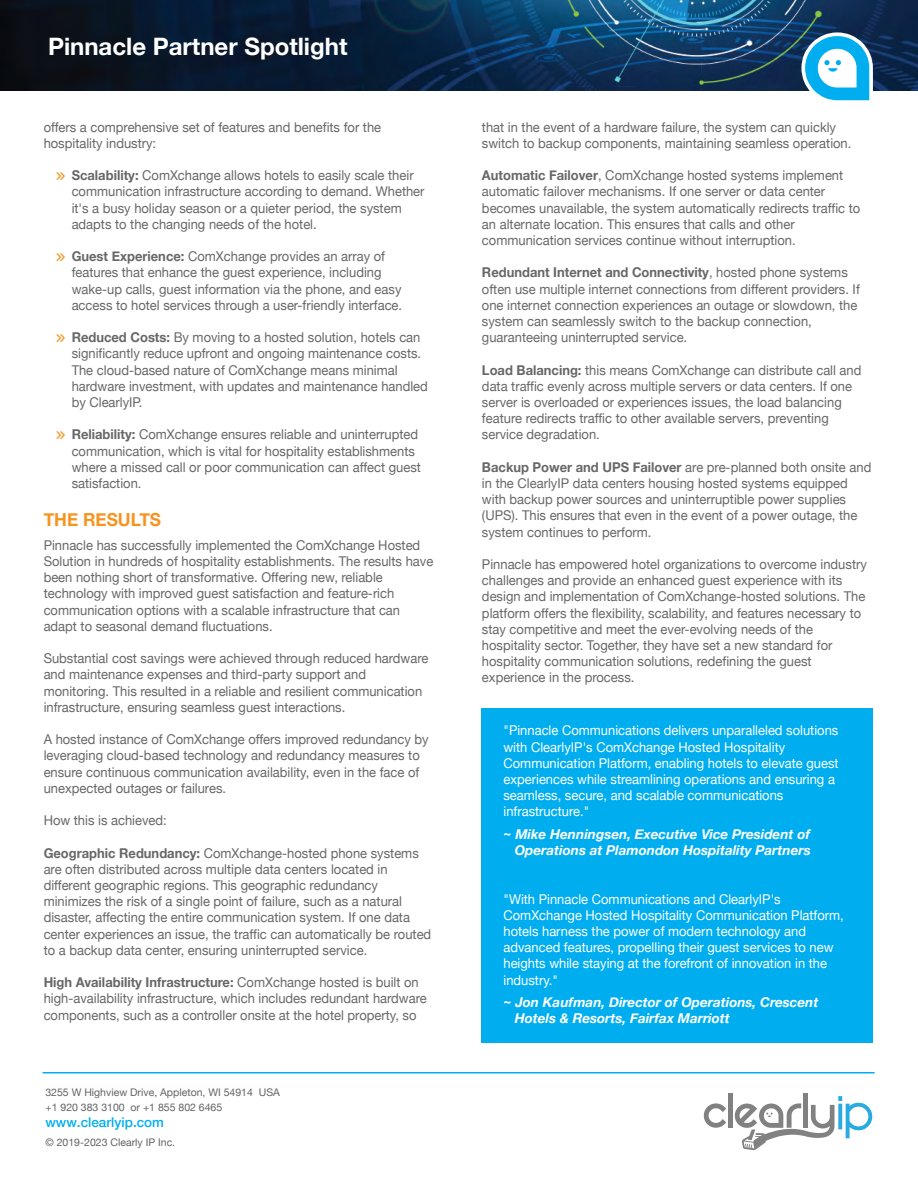
<style>
.page{position:relative;width:918px;height:1188px;background:#fff}
.page>*{position:absolute;margin:0;border:0;box-sizing:border-box;transform-origin:0 0}
.t1{font:700 24px "Helvetica Neue";color:#fff}
.t2{font:700 18px "Helvetica Neue";color:#f79420;scale:.96 1}
.t3{font:13.5px/16.2px "Helvetica Neue";color:#666767;scale:.96 1}
.t4{font:13.5px/16.2px "Helvetica Neue";color:#fff;scale:.96 1}
.t5{font:italic 700 13.5px/16.2px "Helvetica Neue";color:#fff;text-align:right}
.t6{font:500 13.5px "Helvetica Neue";color:#00aeef}
.t7{font:10.5px/15px "Helvetica Neue";color:#636265}
.s1{font-weight:700}
.s2{font-style:normal}
</style>
<div class="page">
<div style="left:482px;top:708px;width:391px;height:335px;background:#00aeef"></div>
<img style="left:0;top:0;width:918px;height:91px">
<svg style="left:796px;top:27px;width:81px;height:74px"></svg>
<svg style="left:703px;top:1093px;width:170px;height:58px"></svg>
<hr style="left:43px;top:1072px;width:832px;height:2px;background:#00aeef">
<h1 class="t1" style="left:48px;top:27px;width:301px">Pinnacle Partner Spotlight</h1>
<p class="t3" style="left:44px;top:120px;width:353px">offers a comprehensive set of features and benefits for the hospitality industry:</p>
<p class="t3" style="left:72px;top:168px;width:369px"><span class="s1">Scalability:</span> ComXchange allows hotels to easily scale their communication infrastructure according to demand. Whether it's a busy holiday season or a quieter period, the system adapts to the changing needs of the hotel.</p>
<p class="t3" style="left:72px;top:249px;width:346px"><span class="s1">Guest Experience:</span> ComXchange provides an array of features that enhance the guest experience, including wake-up calls, guest information via the phone, and easy access to hotel services through a user-friendly interface.</p>
<p class="t3" style="left:72px;top:330px;width:373px"><span class="s1">Reduced Costs:</span> By moving to a hosted solution, hotels can significantly reduce upfront and ongoing maintenance costs.<br>The cloud-based nature of ComXchange means minimal hardware investment, with updates and maintenance handled by ClearlyIP.</p>
<p class="t3" style="left:72px;top:427px;width:365px"><span class="s1">Reliability:</span> ComXchange ensures reliable and uninterrupted communication, which is vital for hospitality establishments where a missed call or poor communication can affect guest satisfaction.</p>
<h2 class="t2" style="left:44px;top:505px;width:124px">THE RESULTS</h2>
<p class="t3" style="left:44px;top:538px;width:407px">Pinnacle has successfully implemented the ComXchange Hosted Solution in hundreds of hospitality establishments. The results have been nothing short of transformative. Offering new, reliable technology with improved guest satisfaction and feature-rich communication options with a scalable infrastructure that can adapt to seasonal demand fluctuations.</p>
<p class="t3" style="left:44px;top:651px;width:402px">Substantial cost savings were achieved through reduced hardware and maintenance expenses and third-party support and monitoring. This resulted in a reliable and resilient communication infrastructure, ensuring seamless guest interactions.</p>
<p class="t3" style="left:44px;top:732px;width:403px">A hosted instance of ComXchange offers improved redundancy by leveraging cloud-based technology and redundancy measures to ensure continuous communication availability, even in the face of unexpected outages or failures.</p>
<p class="t3" style="left:44px;top:813px;width:130px">How this is achieved:</p>
<p class="t3" style="left:44px;top:846px;width:405px"><span class="s1">Geographic Redundancy:</span> ComXchange-hosted phone systems are often distributed across multiple data centers located in different geographic regions. This geographic redundancy minimizes the risk of a single point of failure, such as a natural disaster, affecting the entire communication system. If one data center experiences an issue, the traffic can automatically be routed to a backup data center, ensuring uninterrupted service.</p>
<p class="t3" style="left:44px;top:975px;width:401px"><span class="s1">High Availability Infrastructure:</span> ComXchange hosted is built on high-availability infrastructure, which includes redundant hardware components, such as a controller onsite at the hotel property, so</p>
<p class="t7" style="left:45px;top:1085px;width:236px">3255 W Highview Drive, Appleton, WI 54914 USA +1 920 383 3100 or +1 855 802 6465</p>
<p class="t6" style="left:45px;top:1112px;width:120px">www.clearlyip.com</p>
<p class="t7" style="left:45px;top:1135px;width:131px">© 2019-2023 Clearly IP Inc.</p>
<p class="t3" style="left:482px;top:120px;width:386px">that in the event of a hardware failure, the system can quickly switch to backup components, maintaining seamless operation.</p>
<p class="t3" style="left:482px;top:168px;width:396px"><span class="s1">Automatic Failover</span>, ComXchange hosted systems implement automatic failover mechanisms. If one server or data center becomes unavailable, the system automatically redirects traffic to an alternate location. This ensures that calls and other communication services continue without interruption.</p>
<p class="t3" style="left:482px;top:265px;width:395px"><span class="s1">Redundant Internet and Connectivity</span>, hosted phone systems often use multiple internet connections from different providers. If one internet connection experiences an outage or slowdown, the system can seamlessly switch to the backup connection, guaranteeing uninterrupted service.</p>
<p class="t3" style="left:482px;top:363px;width:397px"><span class="s1">Load Balancing:</span> this means ComXchange can distribute call and data traffic evenly across multiple servers or data centers. If one server is overloaded or experiences issues, the load balancing feature redirects traffic to other available servers, preventing service degradation.</p>
<p class="t3" style="left:482px;top:460px;width:407px"><span class="s1">Backup Power and UPS Failover</span> are pre-planned both onsite and in the ClearlyIP data centers housing hosted systems equipped with backup power sources and uninterruptible power supplies (UPS). This ensures that even in the event of a power outage, the system continues to perform.</p>
<p class="t3" style="left:482px;top:557px;width:402px">Pinnacle has empowered hotel organizations to overcome industry challenges and provide an enhanced guest experience with its design and implementation of ComXchange-hosted solutions. The platform offers the flexibility, scalability, and features necessary to stay competitive and meet the ever-evolving needs of the hospitality sector. Together, they have set a new standard for hospitality communication solutions, redefining the guest experience in the process.</p>
<p class="t4" style="left:504px;top:723px;width:351px">"Pinnacle Communications delivers unparalleled solutions with ClearlyIP's ComXchange Hosted Hospitality Communication Platform, enabling hotels to elevate guest experiences while streamlining operations and ensuring a seamless, secure, and scalable communications infrastructure."</p>
<p class="t5" style="left:504px;top:826px;width:309px"><span class="s2">~</span> Mike Henningsen, Executive Vice President of<br>Operations at Plamondon Hospitality Partners</p>
<p class="t4" style="left:504px;top:892px;width:356px">"With Pinnacle Communications and ClearlyIP's ComXchange Hosted Hospitality Communication Platform, hotels harness the power of modern technology and advanced features, propelling their guest services to new heights while staying at the forefront of innovation in the industry."</p>
<p class="t5" style="left:515px;top:995px;width:305px;text-align:left;text-indent:-11px"><span class="s2">~</span> Jon Kaufman, Director of Operations, Crescent<br>Hotels &amp; Resorts, Fairfax Marriott</p>
</div>
